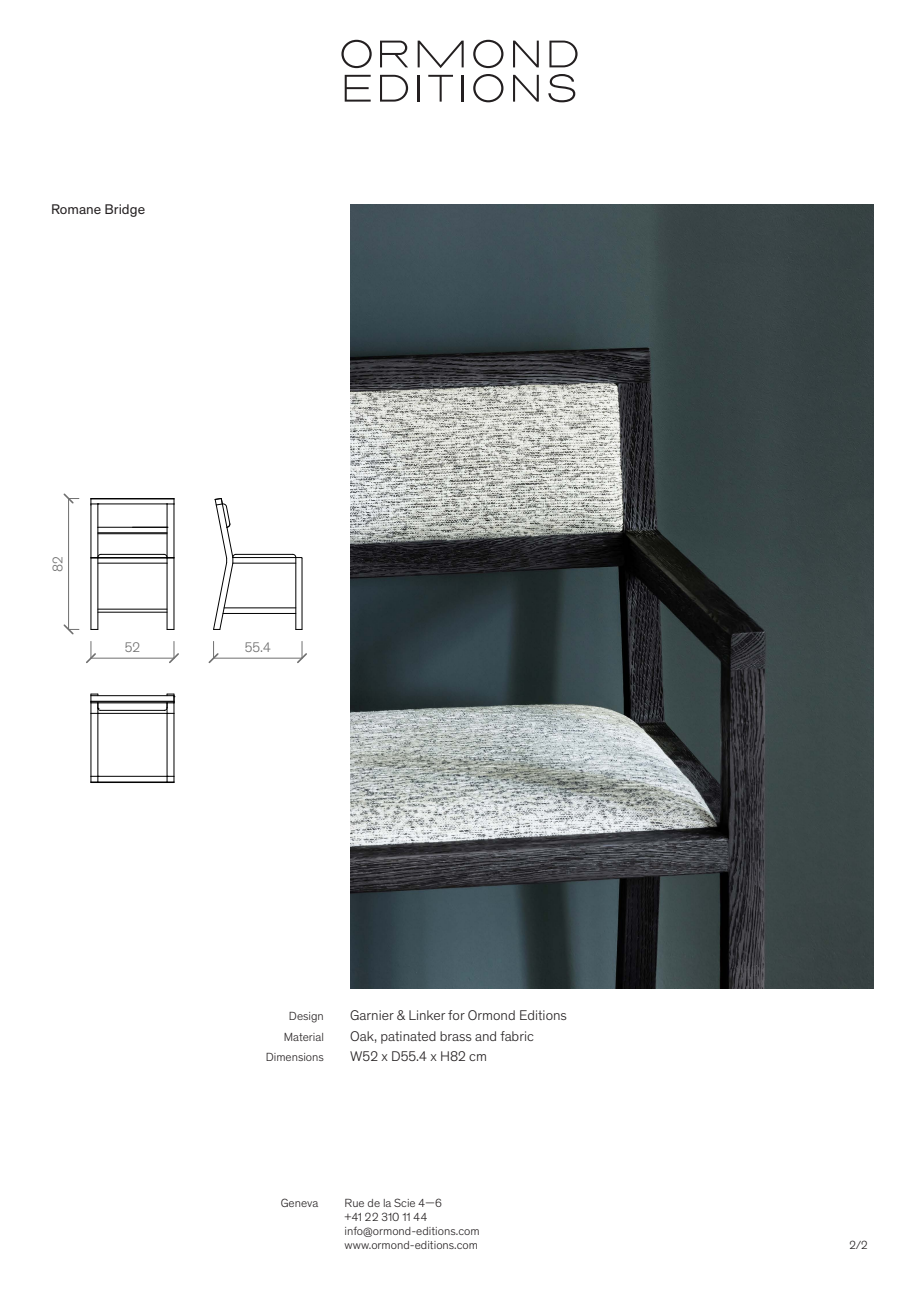
<style>
.page{position:relative;width:919px;height:1289px;background:#fff}
.page>*{position:absolute;margin:0;border:0;box-sizing:border-box;transform-origin:0 0}
.txt_9_5___11{font:300 14.25px "Theinhardt";color:#231f20}
.txt_9_5___11-2{font:14.25px "Theinhardt";color:#231f20}
.t1{font:300 14.25px "Theinhardt";color:#6f6f6f}
.txt_9_5___11-3{font:300 12px/14.2px "Theinhardt";color:#231f20}
.Txt_8_9_5_L{font:300 12px "Theinhardt";color:#231f20}
</style>
<div class="page">
<img style="left:350px;top:204px;width:523px;height:784px">
<hr style="left:236px;top:554px;width:57px;height:1px;background:#000">
<hr style="left:233px;top:557px;width:63px;height:1px;background:#000">
<hr style="left:233px;top:563px;width:63px;height:1px;background:#000">
<hr style="left:224px;top:607px;width:72px;height:1px;background:#000">
<hr style="left:223px;top:613px;width:73px;height:1px;background:#000">
<hr style="left:302px;top:558px;width:1px;height:71px;background:#000">
<svg style="left:292px;top:554px;width:10px;height:4px"></svg>
<hr style="left:295px;top:557px;width:1px;height:72px;background:#000">
<svg style="left:213px;top:498px;width:23px;height:132px"></svg>
<hr style="left:91px;top:701px;width:83px;height:1px;background:#000">
<hr style="left:91px;top:695px;width:83px;height:1px;background:#000">
<hr style="left:98px;top:702px;width:69px;height:1px;background:#000">
<hr style="left:98px;top:776px;width:69px;height:1px;background:#000">
<hr style="left:98px;top:781px;width:69px;height:1px;background:#000">
<hr style="left:98px;top:782px;width:69px;height:1px;background:#000">
<hr style="left:98px;top:713px;width:1px;height:63px;background:#000">
<hr style="left:91px;top:713px;width:1px;height:63px;background:#000">
<hr style="left:174px;top:713px;width:1px;height:63px;background:#000">
<svg style="left:91px;top:693px;width:10px;height:21px"></svg>
<svg style="left:91px;top:776px;width:8px;height:7px"></svg>
<svg style="left:167px;top:776px;width:8px;height:7px"></svg>
<hr style="left:100px;top:710px;width:64px;height:1px;background:#000">
<hr style="left:98px;top:713px;width:69px;height:1px;background:#000">
<hr style="left:167px;top:713px;width:1px;height:63px;background:#000">
<svg style="left:164px;top:693px;width:11px;height:21px"></svg>
<hr style="left:98px;top:527px;width:1px;height:30px;background:#000">
<hr style="left:91px;top:505px;width:1px;height:52px;background:#000">
<hr style="left:98px;top:503px;width:69px;height:1px;background:#000">
<hr style="left:101px;top:554px;width:63px;height:1px;background:#000">
<hr style="left:98px;top:558px;width:69px;height:1px;background:#000">
<hr style="left:98px;top:557px;width:69px;height:1px;background:#000">
<hr style="left:98px;top:563px;width:69px;height:1px;background:#000">
<hr style="left:91px;top:558px;width:1px;height:71px;background:#000">
<hr style="left:91px;top:498px;width:83px;height:1px;background:#000">
<hr style="left:98px;top:532px;width:69px;height:1px;background:#000">
<hr style="left:98px;top:533px;width:69px;height:1px;background:#000">
<hr style="left:174px;top:558px;width:1px;height:71px;background:#000">
<hr style="left:98px;top:612px;width:69px;height:1px;background:#000">
<hr style="left:98px;top:609px;width:69px;height:1px;background:#000">
<hr style="left:98px;top:527px;width:69px;height:1px;background:#000">
<svg style="left:167px;top:498px;width:8px;height:30px"></svg>
<svg style="left:91px;top:499px;width:8px;height:28px"></svg>
<svg style="left:91px;top:554px;width:10px;height:5px"></svg>
<svg style="left:163px;top:554px;width:12px;height:9px"></svg>
<hr style="left:98px;top:558px;width:1px;height:71px;background:#000">
<hr style="left:174px;top:504px;width:1px;height:53px;background:#000">
<hr style="left:167px;top:527px;width:1px;height:30px;background:#000">
<hr style="left:167px;top:563px;width:1px;height:66px;background:#000">
<hr style="left:68px;top:498px;width:1px;height:131px;background:#6f6f6f">
<svg style="left:63px;top:493px;width:16px;height:12px"></svg>
<hr style="left:91px;top:658px;width:83px;height:1px;background:#6f6f6f">
<svg style="left:63px;top:623px;width:35px;height:41px"></svg>
<svg style="left:167px;top:641px;width:12px;height:23px"></svg>
<hr style="left:213px;top:658px;width:89px;height:1px;background:#6f6f6f">
<svg style="left:208px;top:641px;width:12px;height:23px"></svg>
<svg style="left:295px;top:641px;width:12px;height:23px"></svg>
<svg style="left:341px;top:40px;width:30px;height:28px"></svg>
<svg style="left:473px;top:40px;width:30px;height:28px"></svg>
<hr style="left:417px;top:75px;width:2px;height:27px;background:#231f20">
<hr style="left:461px;top:75px;width:2px;height:27px;background:#231f20">
<svg style="left:473px;top:74px;width:30px;height:28px"></svg>
<svg style="left:428px;top:75px;width:25px;height:27px"></svg>
<svg style="left:380px;top:41px;width:28px;height:26px"></svg>
<svg style="left:380px;top:75px;width:28px;height:27px"></svg>
<svg style="left:344px;top:75px;width:26px;height:27px"></svg>
<svg style="left:513px;top:41px;width:25px;height:26px"></svg>
<svg style="left:513px;top:75px;width:25px;height:27px"></svg>
<svg style="left:417px;top:41px;width:46px;height:27px"></svg>
<svg style="left:549px;top:41px;width:28px;height:26px"></svg>
<svg style="left:548px;top:74px;width:27px;height:28px"></svg>
<p class="txt_9_5___11-2" style="left:51px;top:199px;width:96px">Romane Bridge</p>
<p class="t1" style="left:49px;top:572px;width:17px;rotate:-90deg">82</p>
<p class="t1" style="left:125px;top:638px;width:17px">52</p>
<p class="t1" style="left:245px;top:638px;width:27px">55.4</p>
<p class="txt_9_5___11-3" style="left:289px;top:1008px;width:36px">Design</p>
<p class="txt_9_5___11" style="left:350px;top:1005px;width:218px">Garnier &amp; Linker for Ormond Editions</p>
<p class="txt_9_5___11-3" style="left:284px;top:1028px;width:42px">Material</p>
<p class="txt_9_5___11" style="left:350px;top:1025px;width:185px">Oak, patinated brass and fabric</p>
<p class="txt_9_5___11-3" style="left:266px;top:1049px;width:60px">Dimensions</p>
<p class="txt_9_5___11" style="left:350px;top:1046px;width:138px">W52 x D55.4 x H82 cm</p>
<p class="txt_9_5___11-3" style="left:281px;top:1194px;width:39px">Geneva</p>
<p class="txt_9_5___11-3" style="left:344px;top:1194px;width:136px">Rue de la Scie 4—6<br>+41 22 310 11 44 info@ormond-editions.com www.ormond-editions.com</p>
<p class="Txt_8_9_5_L" style="left:849px;top:1236px;width:20px">2/2</p>
</div>
